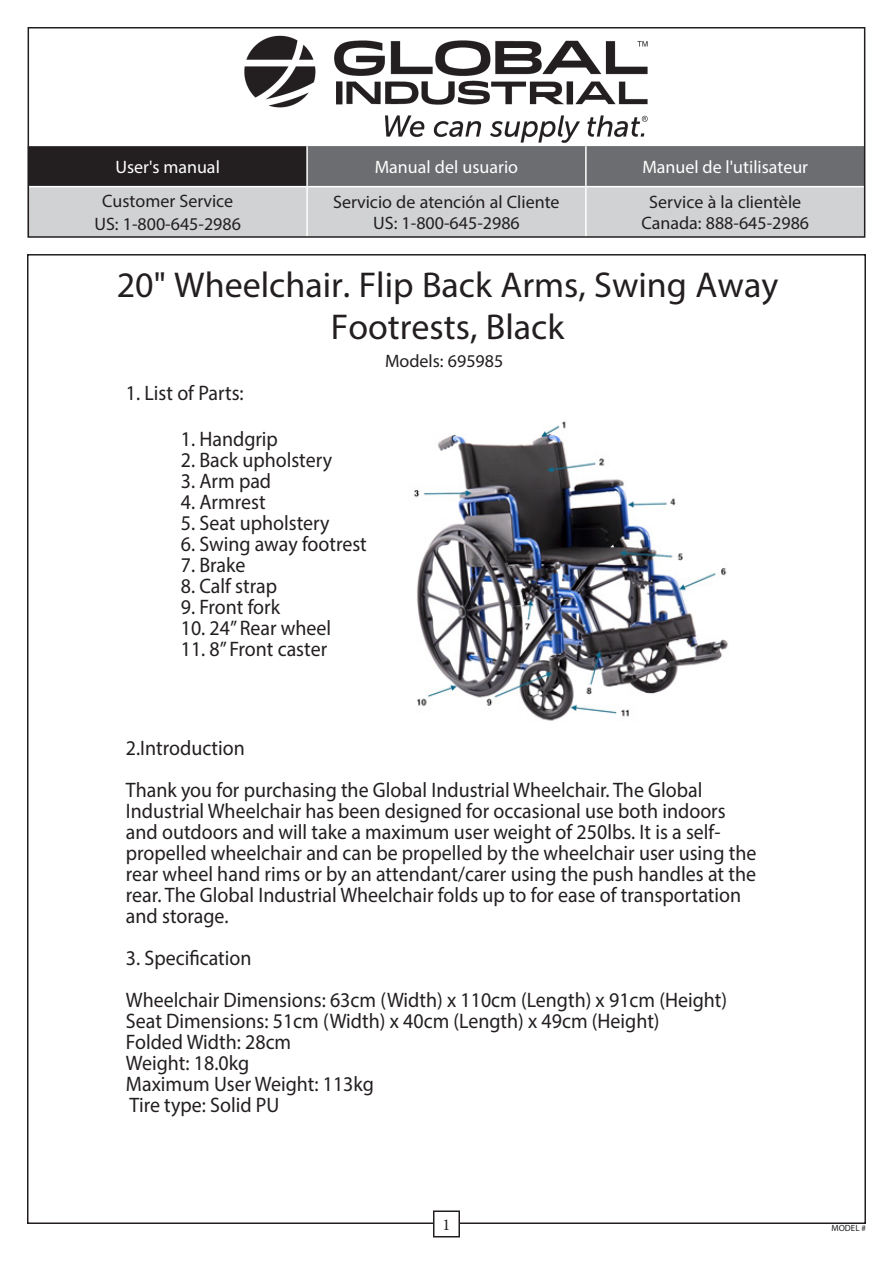
<style>
.page{position:relative;width:893px;height:1263px;background:#fff}
.page>*{position:absolute;margin:0;border:0;box-sizing:border-box;transform-origin:0 0}
.t1{font:36px/42px "Myriad Pro";color:#231f20;text-align:center}
.t2{font:21px/21px "Myriad Pro";color:#231f20;scale:.95 1}
.t3{font:18px/21px "Myriad Pro";color:#231f20;text-align:center}
.t4{font:18px "Myriad Pro";color:#fff}
.t5{font:16.5px "Minion Pro";color:#231f20}
.t6{font:9px "Myriad Pro";color:#231f20}
</style>
<div class="page">
<div style="left:433px;top:1210px;width:27px;height:27px;border:2px solid #231f20"></div>
<svg style="left:31px;top:147px;width:831px;height:88px;background:#99999b"></svg>
<hr style="left:306px;top:146px;width:2px;height:40px;background:#fff">
<hr style="left:585px;top:146px;width:2px;height:40px;background:#fff">
<hr style="left:28px;top:186px;width:279px;height:1px;background:#fff">
<hr style="left:307px;top:186px;width:279px;height:1px;background:#fff">
<hr style="left:306px;top:187px;width:2px;height:50px;background:#fff">
<hr style="left:586px;top:186px;width:279px;height:1px;background:#fff">
<hr style="left:585px;top:187px;width:2px;height:50px;background:#fff">
<div style="left:27px;top:145px;width:839px;height:93px;border:1px solid #fff"></div>
<div style="left:28px;top:27px;width:837px;height:211px;border:2px solid #231f20"></div>
<img style="left:244px;top:35px;width:404px;height:108px">
<img style="left:413px;top:421px;width:315px;height:300px">
<p class="t4" style="left:115px;top:156px;width:106px">User's manual</p>
<p class="t4" style="left:375px;top:156px;width:145px">Manual del usuario</p>
<p class="t4" style="left:642px;top:156px;width:167px">Manuel de l'utilisateur</p>
<p class="t3" style="left:94px;top:189px;width:148px;line-height:22.5px">Customer Service<br>US: 1-800-645-2986</p>
<p class="t3" style="left:333px;top:191px;width:228px">Servicio de atención al Cliente<br>US: 1-800-645-2986</p>
<p class="t3" style="left:641px;top:191px;width:169px">Service à la clientèle<br>Canada: 888-645-2986</p>
<p class="t1" style="left:117px;top:264px;width:663px">20" Wheelchair. Flip Back Arms, Swing Away<br>Footrests, Black</p>
<p class="t2" style="left:126px;top:382px;width:125px">1. List of Parts:</p>
<p class="t2" style="left:181px;top:428px;width:104px">1. Handgrip</p>
<p class="t2" style="left:181px;top:449px;width:161px">2. Back upholstery</p>
<p class="t2" style="left:181px;top:470px;width:97px">3. Arm pad</p>
<p class="t2" style="left:181px;top:491px;width:91px">4. Armrest</p>
<p class="t2" style="left:181px;top:512px;width:158px">5. Seat upholstery</p>
<p class="t2" style="left:181px;top:533px;width:197px">6. Swing away footrest</p>
<p class="t2" style="left:181px;top:554px;width:70px">7. Brake</p>
<p class="t2" style="left:181px;top:575px;width:103px">8. Calf strap</p>
<p class="t2" style="left:181px;top:596px;width:106px">9. Front fork</p>
<p class="t2" style="left:181px;top:617px;width:160px">10. 24” Rear wheel</p>
<p class="t2" style="left:181px;top:638px;width:156px">11. 8” Front caster</p>
<p class="t3" style="left:385px;top:350px;width:120px">Models: 695985</p>
<p class="t2" style="left:126px;top:737px;width:127px">2.Introduction</p>
<p class="t2" style="left:126px;top:779px;width:665px">Thank you for purchasing the Global Industrial Wheelchair. The Global Industrial Wheelchair has been designed for occasional use both indoors and outdoors and will take a maximum user weight of 250lbs. It is a self&shy;propelled wheelchair and can be propelled by the wheelchair user using the rear wheel hand rims or by an attendant/carer using the push handles at the rear. The Global Industrial Wheelchair folds up to for ease of transportation and storage.</p>
<p class="t2" style="left:126px;top:947px;width:134px">3. Specification</p>
<p class="t2" style="left:126px;top:989px;width:634px">Wheelchair Dimensions: 63cm (Width) x 110cm (Length) x 91cm (Height)</p>
<p class="t2" style="left:126px;top:1010px;width:563px">Seat Dimensions: 51cm (Width) x 40cm (Length) x 49cm (Height)</p>
<p class="t2" style="left:126px;top:1031px;width:176px">Folded Width: 28cm</p>
<p class="t2" style="left:126px;top:1052px;width:131px">Weight: 18.0kg</p>
<p class="t2" style="left:126px;top:1073px;width:263px">Maximum User Weight: 113kg</p>
<p class="t2" style="left:129px;top:1094px;width:159px">Tire type: Solid PU</p>
<p class="t5" style="left:442px;top:1214px;width:9px">1</p>
<p class="t6" style="left:831px;top:1222px;width:36px">MODEL #</p>
</div>
